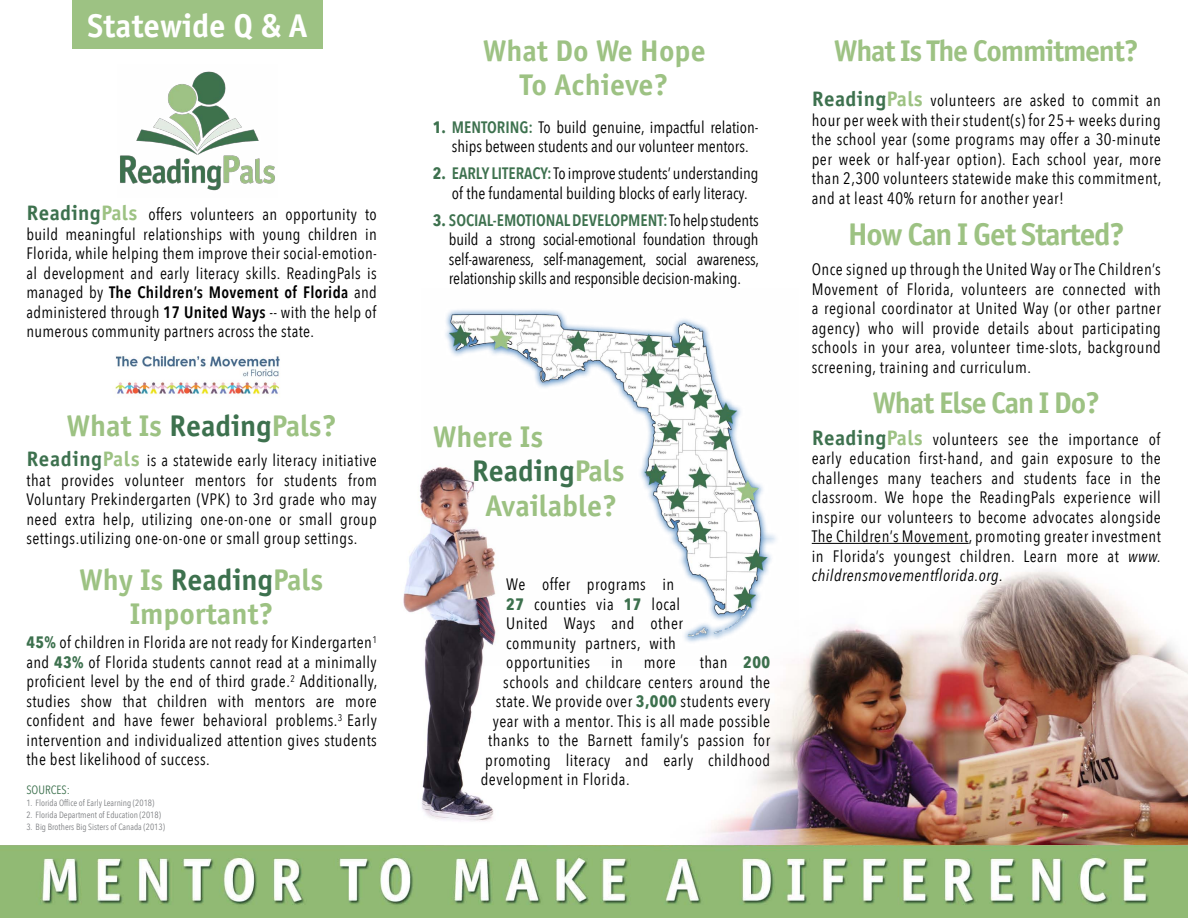
<style>
.page{position:relative;width:1188px;height:918px;background:#fff}
.page>*{position:absolute;margin:0;border:0;box-sizing:border-box;transform-origin:0 0}
.t1{font:700 33px "Officina Sans C";color:#fff}
.t2{font:700 31.5px "Officina Sans C";color:#9dc283}
.t3{font:700 30px/34.5px "Officina Sans C";color:#9dc283;text-align:center}
.t4{font:700 30px "Officina Sans C";color:#3d714e}
.t5{font:16.5px/19.5px "Avenir Next Condensed";letter-spacing:.03em;color:#000;text-align:justify}
.t6{font:16.5px/19.5px "Avenir Next Condensed";color:#000;text-align:center}
.t7{font:600 16.5px "Avenir Next Condensed";color:#3d714e}
.t8{font:12px "Avenir Next Condensed";color:#3d714e}
.t9{font:9px "Avenir Next Condensed";color:#808285}
.s1{font-family:"Officina Sans C";font-weight:700;font-size:21px;color:#3d714e}
.s2{font-family:"Officina Sans C";font-weight:700;font-size:21px;color:#9dc283}
.s3{font-weight:600}
.s4{color:#3d714e}
.s5{font-weight:700;color:#3d714e}
.s6{font-weight:600;color:#3d714e}
.s7{font-weight:700}
.s8{color:#9dc283}
.s9{font-style:italic}
</style>
<div class="page">
<img style="left:703px;top:542px;width:485px;height:303px">
<img style="left:0;top:845px;width:1188px;height:73px">
<img style="left:403px;top:478px;width:91px;height:343px">
<img style="left:120px;top:71px;width:155px;height:120px">
<div style="left:72px;top:0;width:251px;height:49px;background:#9dc283"></div>
<img style="left:115px;top:356px;width:165px;height:40px">
<img style="left:422px;top:310px;width:376px;height:356px">
<hr style="left:812px;top:543px;width:157px;height:1px;background:#000">
<h1 class="t1" style="left:87px;top:7px;width:221px">Statewide Q &amp; A</h1>
<p class="t5" style="left:26px;top:204px;width:352px"><span class="s1">Reading</span><span class="s2">Pals</span> offers volunteers an opportunity to build meaningful relationships with young children in Florida, while helping them improve their social-emotion&shy;al development and early literacy skills. ReadingPals is managed by <span class="s3">The Children’s Movement of Florida</span> and administered through <span class="s3">17 United Ways</span> -- with the help of numerous community partners across the state.</p>
<h3 class="t3" style="left:66px;top:409px;width:272px">What Is <span class="s4">Reading</span>Pals?</h3>
<p class="t5" style="left:26px;top:450px;width:352px"><span class="s1">Reading</span><span class="s2">Pals</span> is a statewide early literacy initiative that provides volunteer mentors for students from Voluntary Prekindergarten (VPK) to 3rd grade who may need extra help, utilizing one-on-one or small group settings.utilizing one-on-one or small group settings.</p>
<h3 class="t3" style="left:79px;top:563px;width:246px">Why Is <span class="s4">Reading</span>Pals<br>Important?</h3>
<p class="t5" style="left:26px;top:632px;width:352px"><span class="s5">45%</span> of children in Florida are not ready for Kindergarten<sup>1 </sup>and <span class="s5">43%</span> of Florida students cannot read at a minimally proficient level by the end of third grade.<sup>2</sup> Additionally, studies show that children with mentors are more confident and have fewer behavioral problems.<sup>3</sup> Early intervention and individualized attention gives students the best likelihood of success.</p>
<p class="t8" style="left:26px;top:779px;width:19px">Sources</p>
<p class="t8" style="left:67px;top:779px;width:5px">:</p>
<p class="t9" style="left:26px;top:795px;width:129px">1. Florida Office of Early Learning (2018)</p>
<p class="t9" style="left:26px;top:807px;width:136px">2. Florida Department of Education (2018)</p>
<p class="t9" style="left:26px;top:819px;width:140px">3. Big Brothers Big Sisters of Canada (2013)</p>
<h3 class="t3" style="left:483px;top:34px;width:224px">What Do We H ope<br>To Achieve?</h3>
<p class="t6" style="left:433px;top:116px;width:327px"><span class="s5">1.</span> <span class="s6">MENTORING:</span> To build genuine, impactful relation&shy;ships between students and our volunteer mentors.</p>
<p class="t6" style="left:433px;top:163px;width:327px"><span class="s5">2.</span> <span class="s6">EARLY LITERACY:</span> To improve students’ understanding of the fundamental building blocks of early literacy.</p>
<p class="t7" style="left:433px;top:206px;width:25px"><span class="s7">3.</span>SOCIAL</p>
<p class="t7" style="left:493px;top:206px;width:48px">-EMOTIONAL</p>
<p class="t5" style="left:449px;top:209px;width:312px;text-indent:123px"><span class="s6">DEVELopMENT:</span> To help students build a strong social-emotional foundation through self-awareness, self-management, social awareness, relationship skills and responsible decision-making.</p>
<h3 class="t3" style="left:433px;top:420px;width:112px">Where Is</h3>
<h3 class="t4" style="left:472px;top:454px;width:154px">Reading<span class="s8">Pals</span></h3>
<h3 class="t3" style="left:485px;top:489px;width:133px">Available?</h3>
<p class="t5" style="left:506px;top:574px;width:178px;text-align:left">We offer programs in<br><span class="s5">27</span> counties via <span class="s5">17</span> local<br>United Ways and other community partners, with opportunities</p>
<p class="t5" style="left:611px;top:652px;width:13px">in</p>
<p class="t5" style="left:644px;top:652px;width:33px">more</p>
<p class="t5" style="left:700px;top:652px;width:72px">than <span class="s5">200</span></p>
<p class="t5" style="left:503px;top:672px;width:269px">schools and childcare centers around the</p>
<p class="t5" style="left:496px;top:691px;width:276px">state. We provide over <span class="s5">3,000</span> students every</p>
<p class="t5" style="left:493px;top:711px;width:279px">year with a mentor. This is all made possible</p>
<p class="t5" style="left:488px;top:730px;width:284px">thanks to the Barnett family’s passion for</p>
<p class="t5" style="left:485px;top:750px;width:286px">promoting literacy and early childhood</p>
<p class="t5" style="left:481px;top:769px;width:150px">development in Florida.</p>
<h3 class="t3" style="left:834px;top:34px;width:306px">What Is The Commitment?</h3>
<p class="t5" style="left:812px;top:90px;width:351px"><span class="s1">Reading</span><span class="s2">Pals</span> volunteers are asked to commit an hour per week with their student(s) for 25+ weeks during the school year (some programs may offer a 30-minute per week or half-year option). Each school year, more than 2,300 volunteers statewide make this commitment, and at least 40% return for another year!</p>
<h2 class="t2" style="left:848px;top:217px;width:279px">H ow Can I Get Started?</h2>
<p class="t5" style="left:812px;top:259px;width:351px">Once signed up through the United Way or The Children’s Movement of Florida, volunteers are connected with a regional coordinator at United Way (or other partner agency) who will provide details about participating schools in your area, volunteer time-slots, background screening, training and curriculum.</p>
<h3 class="t3" style="left:873px;top:386px;width:229px">What Else Can I Do?</h3>
<p class="t5" style="left:812px;top:428px;width:351px"><span class="s1">Reading</span><span class="s2">Pals</span> volunteers see the importance of early education first-hand, and gain exposure to the challenges many teachers and students face in the classroom. We hope the ReadingPals experience will inspire our volunteers to become advocates alongside The Children’s Movement, promoting greater investment in Florida’s youngest children. Learn more at <span class="s9">www. childrensmovementflorida.org.</span></p>
</div>
